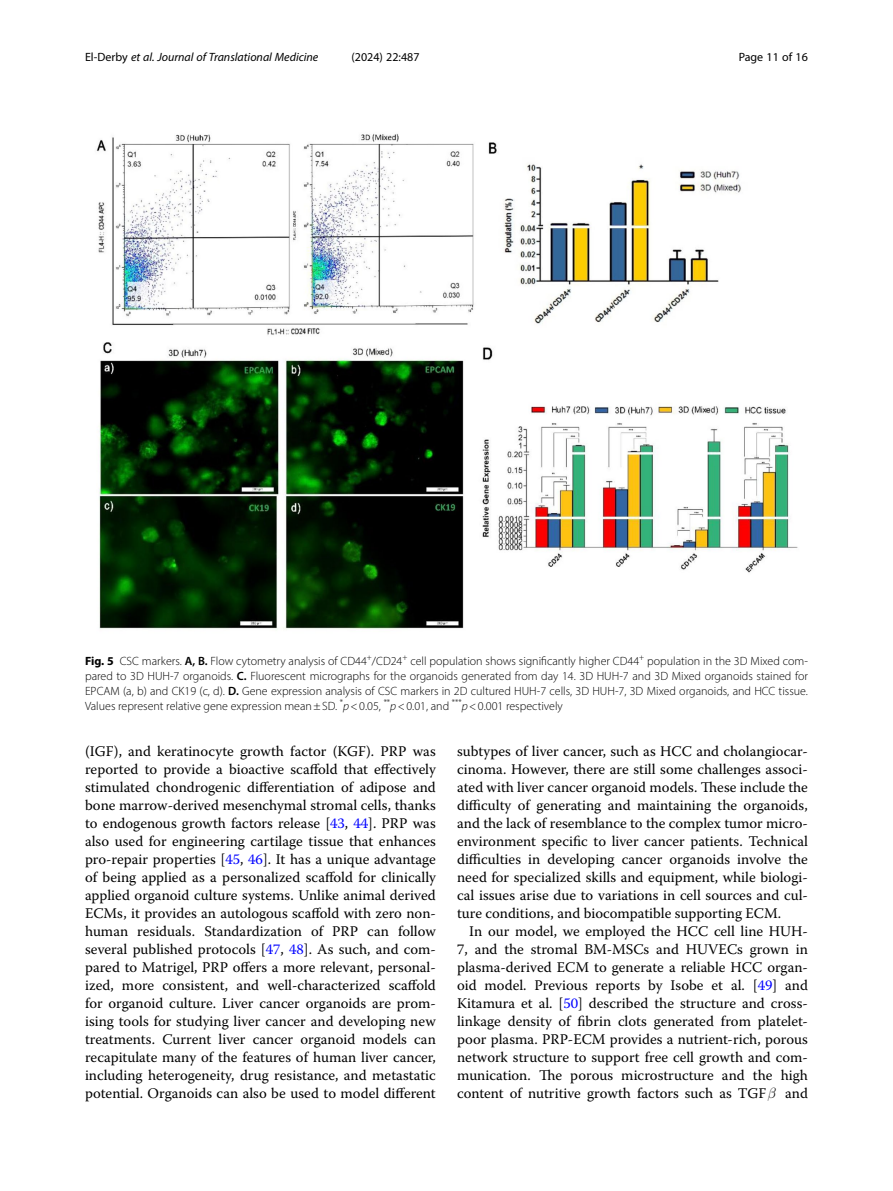
<style>
.page{position:relative;width:893px;height:1191px;background:#fff}
.page>*{position:absolute;margin:0;border:0;box-sizing:border-box;transform-origin:0 0}
.Body_Text{font:14.7px/18px "Warnock Pro";color:#000;text-align:justify}
.Body_Text_Indent{font:14.7px/18px "Warnock Pro";color:#000;text-align:justify}
.Figure_Caption{font:300 12px/15px "Myriad Pro";color:#000;text-align:justify}
.t1{font:italic 12px "Myriad Pro";color:#000}
.t2{font:12px "Myriad Pro";color:#000}
.s1{font-style:normal}
.s2{font-weight:700}
.s3{font-weight:600}
.s4{font-style:italic}
.s5{color:#00f}
.s6{font-family:"CMMI12";font-size:14.85px}
</style>
<div class="page">
<img style="left:96px;top:133px;width:702px;height:496px">
<p class="t1" style="left:85px;top:50px;width:235px"><span class="s1">El-Derby</span> et al. Journal of Translational Medicine</p>
<p class="t2" style="left:352px;top:50px;width:70px">(2024) 22:487</p>
<p class="t2" style="left:739px;top:50px;width:71px">Page 11 of 16</p>
<p class="Figure_Caption" style="left:85px;top:653px;width:724px"><span class="s2">Fig. 5</span> CSC markers. <span class="s3">A, B.</span> Flow cytometry analysis of CD44<sup>+</sup>/CD24<sup>+</sup> cell population shows significantly higher CD44<sup>+</sup> population in the 3D Mixed com&shy;pared to 3D HUH-7 organoids. <span class="s3">C.</span> Fluorescent micrographs for the organoids generated from day 14. 3D HUH-7 and 3D Mixed organoids stained for EPCAM (a, b) and CK19 (c, d). <span class="s3">D.</span> Gene expression analysis of CSC markers in 2D cultured HUH-7 cells, 3D HUH-7, 3D Mixed organoids, and HCC tissue.<br>Values represent relative gene expression mean±SD. <sup>*</sup><span class="s4">p</span>&lt;0.05, <sup>**</sup><span class="s4">p</span>&lt;0.01, and <sup>***</sup><span class="s4">p</span>&lt;0.001 respectively</p>
<p class="Body_Text" style="left:85px;top:742px;width:352px">(IGF), and keratinocyte growth factor (KGF). PRP was reported to provide a bioactive scaffold that effectively stimulated chondrogenic differentiation of adipose and bone marrow-derived mesenchymal stromal cells, thanks to endogenous growth factors release [<span class="s5">43</span>, <span class="s5">44</span>]. PRP was also used for engineering cartilage tissue that enhances pro-repair properties [<span class="s5">45</span>, <span class="s5">46</span>]. It has a unique advantage of being applied as a personalized scaffold for clinically applied organoid culture systems. Unlike animal derived ECMs, it provides an autologous scaffold with zero non&shy;human residuals. Standardization of PRP can follow several published protocols [<span class="s5">47</span>, <span class="s5">48</span>]. As such, and com&shy;pared to Matrigel, PRP offers a more relevant, personal&shy;ized, more consistent, and well-characterized scaffold for organoid culture. Liver cancer organoids are prom&shy;ising tools for studying liver cancer and developing new treatments. Current liver cancer organoid models can recapitulate many of the features of human liver cancer, including heterogeneity, drug resistance, and metastatic potential. Organoids can also be used to model different</p>
<p class="Body_Text" style="left:457px;top:742px;width:352px">subtypes of liver cancer, such as HCC and cholangiocar&shy;cinoma. However, there are still some challenges associ&shy;ated with liver cancer organoid models. These include the difficulty of generating and maintaining the organoids, and the lack of resemblance to the complex tumor micro&shy;environment specific to liver cancer patients. Technical difficulties in developing cancer organoids involve the need for specialized skills and equipment, while biologi&shy;cal issues arise due to variations in cell sources and cul&shy;ture conditions, and biocompatible supporting ECM.</p>
<p class="Body_Text_Indent" style="left:457px;top:922px;width:352px;text-indent:12px">In our model, we employed the HCC cell line HUH-7, and the stromal BM-MSCs and HUVECs grown in plasma-derived ECM to generate a reliable HCC organ&shy;oid model. Previous reports by Isobe et al. [<span class="s5">49</span>] and Kitamura et al. [<span class="s5">50</span>] described the structure and cross&shy;linkage density of fibrin clots generated from platelet&shy;poor plasma. PRP-ECM provides a nutrient-rich, porous network structure to support free cell growth and com&shy;munication. The porous microstructure and the high content of nutritive growth factors such as TGF<span class="s6">β</span></p>
<p class="Body_Text_Indent" style="left:785px;top:1084px;width:24px">and</p>
</div>
